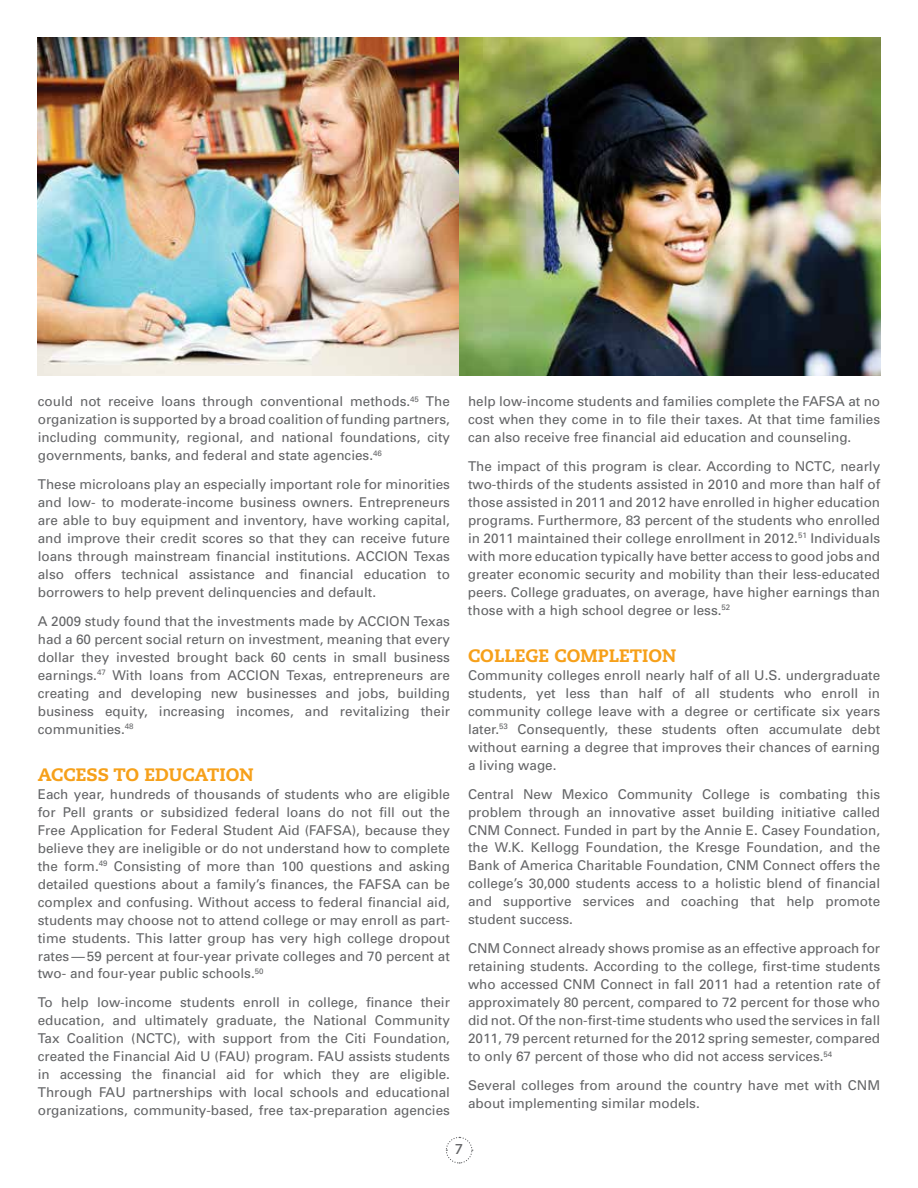
<style>
.page{position:relative;width:918px;height:1188px;background:#fff}
.page>*{position:absolute;margin:0;border:0;box-sizing:border-box;transform-origin:0 0}
.t1{font:800 18px "Caecilia";color:#f6a01a}
.t2{font:700 14.25px "Caecilia";color:#636466}
.t3{font:13.5px/18px "Univers";color:#636466;text-align:justify}
</style>
<div class="page">
<svg style="left:445px;top:1136px;width:28px;height:28px"></svg>
<img style="left:38px;top:38px;width:842px;height:337px">
<p class="t3" style="left:38px;top:392px;width:414px">could not receive loans through conventional methods.<sup>45</sup> The organization is supported by a broad coalition of funding partners, including community, regional, and national foundations, city governments, banks, and federal and state agencies.<sup>46</sup></p>
<p class="t3" style="left:38px;top:475px;width:414px">These microloans play an especially important role for minorities and low- to moderate-income business owners. Entrepreneurs are able to buy equipment and inventory, have working capital, and improve their credit scores so that they can receive future loans through mainstream financial institutions. ACCION Texas also offers technical assistance and financial education to borrowers to help prevent delinquencies and default.</p>
<p class="t3" style="left:38px;top:612px;width:414px">A 2009 study found that the investments made by ACCION Texas had a 60 percent social return on investment, meaning that every dollar they invested brought back 60 cents in small business earnings.<sup>47</sup> With loans from ACCION Texas, entrepreneurs are creating and developing new businesses and jobs, building business equity, increasing incomes, and revitalizing their communities.<sup>48</sup></p>
<h1 class="t1" style="left:38px;top:763px;width:217px">ACCESS TO EDUCATION</h1>
<p class="t3" style="left:38px;top:785px;width:414px">Each year, hundreds of thousands of students who are eligible for Pell grants or subsidized federal loans do not fill out the Free Application for Federal Student Aid (FAFSA), because they believe they are ineligible or do not understand how to complete the form.<sup>49</sup> Consisting of more than 100 questions and asking detailed questions about a family’s finances, the FAFSA can be complex and confusing. Without access to federal financial aid, students may choose not to attend college or may enroll as part&shy;time students. This latter group has very high college dropout rates — 59 percent at four-year private colleges and 70 percent at two- and four-year public schools.<sup>50</sup></p>
<p class="t3" style="left:38px;top:994px;width:414px">To help low-income students enroll in college, finance their education, and ultimately graduate, the National Community Tax Coalition (NCTC), with support from the Citi Foundation, created the Financial Aid U (FAU) program. FAU assists students in accessing the financial aid for which they are eligible.<br>Through FAU partnerships with local schools and educational organizations, community-based, free tax-preparation agencies</p>
<p class="t3" style="left:468px;top:392px;width:414px">help low-income students and families complete the FAFSA at no cost when they come in to file their taxes. At that time families can also receive free financial aid education and counseling.</p>
<p class="t3" style="left:468px;top:457px;width:414px">The impact of this program is clear. According to NCTC, nearly two-thirds of the students assisted in 2010 and more than half of those assisted in 2011 and 2012 have enrolled in higher education programs. Furthermore, 83 percent of the students who enrolled in 2011 maintained their college enrollment in 2012.<sup>51</sup> Individuals with more education typically have better access to good jobs and greater economic security and mobility than their less-educated peers. College graduates, on average, have higher earnings than those with a high school degree or less.<sup>52</sup></p>
<h1 class="t1" style="left:468px;top:644px;width:210px">COLLEGE COMPLETION</h1>
<p class="t3" style="left:468px;top:666px;width:414px">Community colleges enroll nearly half of all U.S. undergraduate students, yet less than half of all students who enroll in community college leave with a degree or certificate six years later.<sup>53</sup> Consequently, these students often accumulate debt without earning a degree that improves their chances of earning a living wage.</p>
<p class="t3" style="left:468px;top:785px;width:414px">Central New Mexico Community College is combating this problem through an innovative asset building initiative called CNM Connect. Funded in part by the Annie E. Casey Foundation, the W.K. Kellogg Foundation, the Kresge Foundation, and the Bank of America Charitable Foundation, CNM Connect offers the college’s 30,000 students access to a holistic blend of financial and supportive services and coaching that help promote student success.</p>
<p class="t3" style="left:468px;top:940px;width:414px">CNM Connect already shows promise as an effective approach for retaining students. According to the college, first-time students who accessed CNM Connect in fall 2011 had a retention rate of approximately 80 percent, compared to 72 percent for those who did not. Of the non-first-time students who used the services in fall 2011, 79 percent returned for the 2012 spring semester, compared to only 67 percent of those who did not access services.<sup>54</sup></p>
<p class="t3" style="left:468px;top:1076px;width:414px">Several colleges from around the country have met with CNM about implementing similar models.</p>
<p class="t2" style="left:455px;top:1141px;width:10px">7</p>
</div>
